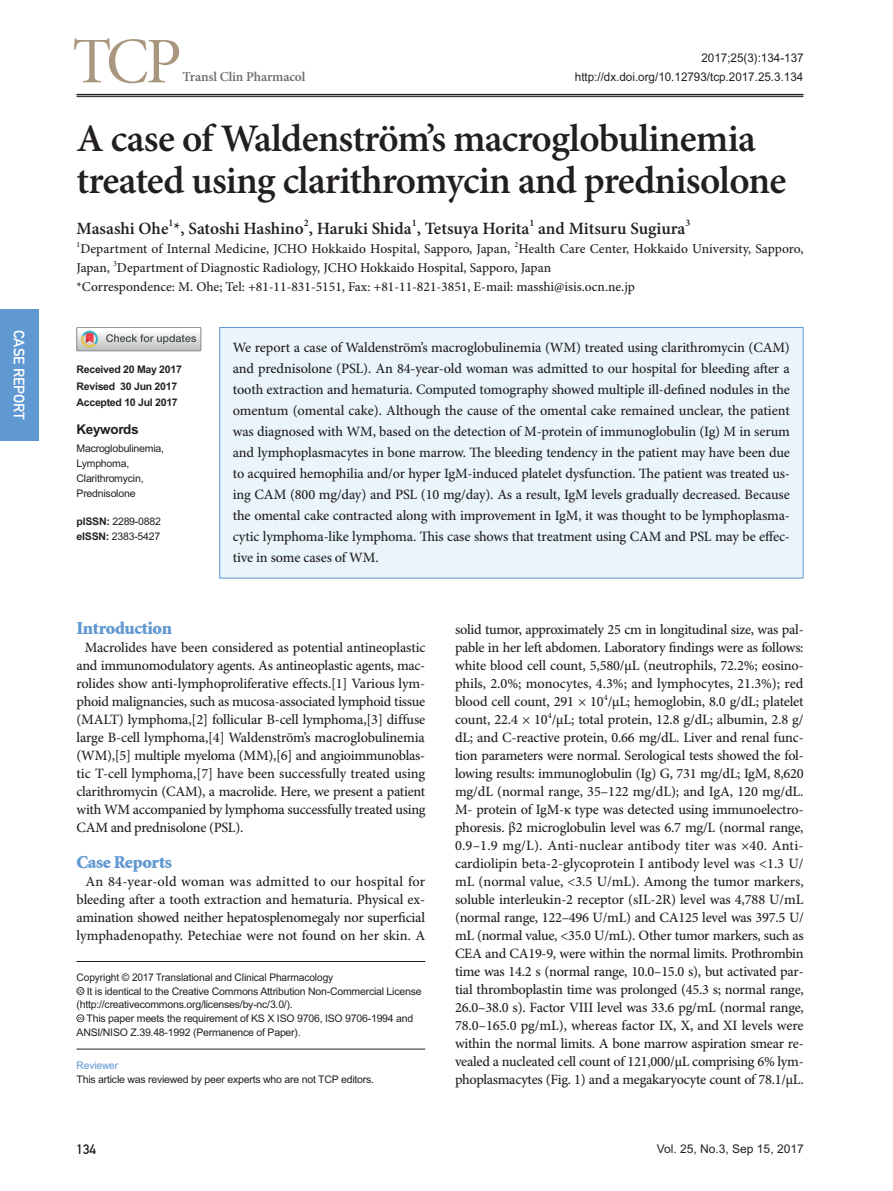
<style>
.page{position:relative;width:893px;height:1191px;background:#fff}
.page>*{position:absolute;margin:0;border:0;box-sizing:border-box;transform-origin:0 0}
.t1{font:65.25px "Minion Pro Subh";color:#a9967f}
.t2{font:600 39px/42px "Minion Pro";letter-spacing:-.02em;color:#231f20}
.t3{font:900 18px "Minion";letter-spacing:-.02em;color:#6098d1}
.Body_Text_2{font:600 17.25px "Minion Pro";color:#231f20}
.t4{font:15px "DIN 1451 Mittelschrift Regular";letter-spacing:-.01em;color:#fff}
.t5{font:500 14.25px/18px "Minion Pro";letter-spacing:-.015em;color:#231f20;text-align:justify}
.t6{font:500 13.5px "Minion Pro";color:#231f20}
.t7{font:600 13.5px "Minion Pro";letter-spacing:-.01em;color:#6c6d70}
.t8{font:700 13.5px "Arial MT Std";letter-spacing:-.025em;color:#231f20}
.t9{font:13.5px "DIN 1451 Mittelschrift Regular";color:#231f20}
.t10{font:12px "Arial MT Std";color:#231f20}
.t11{font:10.5px/13.5px "Arial MT Std";letter-spacing:-.02em;color:#231f20}
.t12{font:700 10.5px "Arial MT Std";letter-spacing:-.025em;color:#231f20}
.t13{font:10.5px "Arial MT Std";letter-spacing:-.01em;color:#6098d1}
.Body_Text_2-2{font:600 10.05px "Minion Pro";color:#231f20}
.t14{font:500 8.25px "Minion Pro";color:#231f20}
.t15{font:500 7.8px "Minion Pro";color:#231f20}
.s1{font-weight:700}
</style>
<div class="page">
<hr style="left:77px;top:94px;width:726px;height:1px;background:#231f20">
<hr style="left:77px;top:96px;width:726px;height:1px;background:#231f20">
<div style="left:220px;top:327px;width:583px;height:251px;background:#eaf5fb"></div>
<div style="left:219px;top:327px;width:584px;height:251px;border:1px solid #6098d1"></div>
<div style="left:0;top:309px;width:38px;height:132px;background:#6098d1"></div>
<hr style="left:77px;top:961px;width:348px;height:1px;background:#231f20">
<div style="left:77px;top:987px;width:7px;height:8px;border:1px solid #3e3e3f;border-radius:50%"></div>
<div style="left:77px;top:1014px;width:7px;height:8px;border:1px solid #3e3e3f;border-radius:50%"></div>
<hr style="left:77px;top:1048px;width:348px;height:1px;background:#231f20">
<svg style="left:77px;top:327px;width:124px;height:24px"></svg>
<p class="t4" style="left:28px;top:330px;width:90px;rotate:90deg">CASE REPORT</p>
<h1 class="t1" style="left:72px;top:22px;width:111px">TCP</h1>
<p class="t7" style="left:183px;top:68px;width:124px">Transl Clin Pharmacol</p>
<p class="t10" style="left:701px;top:51px;width:104px">2017;25(3):134-137</p>
<p class="t10" style="left:575px;top:70px;width:230px">http://dx.doi.org/10.12793/tcp.2017.25.3.134</p>
<p class="t2" style="left:77px;top:117px;width:711px">A case of Waldenström’s macroglobulinemia treated using clarithromycin and prednisolone</p>
<p class="Body_Text_2" style="left:77px;top:216px;width:454px">Masashi Ohe *, Satoshi Hashino , Haruki Shida , Tetsuya Horita</p>
<p class="Body_Text_2-2" style="left:168px;top:216px;width:6px">1</p>
<p class="Body_Text_2-2" style="left:304px;top:216px;width:6px">2</p>
<p class="Body_Text_2-2" style="left:412px;top:216px;width:6px">1</p>
<p class="Body_Text_2-2" style="left:529px;top:216px;width:6px">1</p>
<p class="Body_Text_2" style="left:538px;top:216px;width:149px">and Mitsuru Sugiura</p>
<p class="Body_Text_2-2" style="left:685px;top:216px;width:6px">3</p>
<p class="t15" style="left:77px;top:240px;width:5px">1</p>
<p class="t6" style="left:80px;top:241px;width:431px">Department of Internal Medicine, JCHO Hokkaido Hospital, Sapporo, Japan,</p>
<p class="t15" style="left:515px;top:240px;width:5px">2</p>
<p class="t6" style="left:518px;top:241px;width:287px">Health Care Center, Hokkaido University, Sapporo,</p>
<p class="t6" style="left:77px;top:260px;width:35px">Japan,</p>
<p class="t15" style="left:113px;top:259px;width:5px">3</p>
<p class="t6" style="left:117px;top:260px;width:436px">Department of Diagnostic Radiology, JCHO Hokkaido Hospital, Sapporo, Japan</p>
<p class="t6" style="left:77px;top:278px;width:560px">*Correspondence: M. Ohe; Tel: +81-11-831-5151, Fax: +81-11-821-3851, E-mail: masshi@isis.ocn.ne.jp</p>
<p class="t12" style="left:77px;top:363px;width:107px">Received 20 May 2017</p>
<p class="t12" style="left:77px;top:380px;width:102px">Revised 30 Jun 2017</p>
<p class="t12" style="left:77px;top:396px;width:103px">Accepted 10 Jul 2017</p>
<p class="t8" style="left:77px;top:421px;width:64px">Keywords</p>
<p class="t11" style="left:77px;top:442px;width:89px">Macroglobulinemia,</p>
<p class="t11" style="left:77px;top:457px;width:54px">Lymphoma,</p>
<p class="t11" style="left:77px;top:472px;width:69px">Clarithromycin,</p>
<p class="t11" style="left:77px;top:487px;width:60px">Prednisolone</p>
<p class="t11" style="left:77px;top:514px;width:86px"><span class="s1">pISSN:</span> 2289-0882</p>
<p class="t11" style="left:77px;top:529px;width:85px"><span class="s1">eISSN:</span> 2383-5427</p>
<p class="t5" style="left:233px;top:338px;width:559px;line-height:21px">We report a case of Waldenström’s macroglobulinemia (WM) treated using clarithromycin (CAM) and prednisolone (PSL). An 84-year-old woman was admitted to our hospital for bleeding after a tooth extraction and hematuria. Computed tomography showed multiple ill-defined nodules in the omentum (omental cake). Although the cause of the omental cake remained unclear, the patient was diagnosed with WM, based on the detection of M-protein of immunoglobulin (Ig) M in serum and lymphoplasmacytes in bone marrow. The bleeding tendency in the patient may have been due to acquired hemophilia and/or hyper IgM-induced platelet dysfunction. The patient was treated us&shy;ing CAM (800 mg/day) and PSL (10 mg/day). As a result, IgM levels gradually decreased. Because the omental cake contracted along with improvement in IgM, it was thought to be lymphoplasma&shy;cytic lymphoma-like lymphoma. This case shows that treatment using CAM and PSL may be effec&shy;tive in some cases of WM.</p>
<p class="t3" style="left:77px;top:618px;width:97px">Introduction</p>
<p class="t5" style="left:77px;top:639px;width:350px;text-indent:8px">Macrolides have been considered as potential antineoplastic and immunomodulatory agents. As antineoplastic agents, mac&shy;rolides show anti-lymphoproliferative effects.[1] Various lym&shy;phoid malignancies, such as mucosa-associated lymphoid tissue (MALT) lymphoma,[2] follicular B-cell lymphoma,[3] diffuse large B-cell lymphoma,[4] Waldenström’s macroglobulinemia (WM),[5] multiple myeloma (MM),[6] and angioimmunoblas&shy;tic T-cell lymphoma,[7] have been successfully treated using clarithromycin (CAM), a macrolide. Here, we present a patient with WM accompanied by lymphoma successfully treated using CAM and prednisolone (PSL).</p>
<p class="t3" style="left:77px;top:852px;width:97px">Case Reports</p>
<p class="t5" style="left:77px;top:873px;width:350px;text-indent:9px">An 84-year-old woman was admitted to our hospital for bleeding after a tooth extraction and hematuria. Physical ex&shy;amination showed neither hepatosplenomegaly nor superficial lymphadenopathy. Petechiae were not found on her skin. A</p>
<p class="t11" style="left:77px;top:971px;width:258px">Copyright © 2017 Translational and Clinical Pharmacology</p>
<p class="t11" style="left:77px;top:984px;width:347px;text-indent:10px">It is identical to the Creative Commons Attribution Non-Commercial License (http://creativecommons.org/licenses/by-nc/3.0/).</p>
<p class="t11" style="left:77px;top:1011px;width:338px;text-indent:10px">This paper meets the requirement of KS X ISO 9706, ISO 9706-1994 and<br>ANSI/NISO Z.39.48-1992 (Permanence of Paper).</p>
<p class="t13" style="left:77px;top:1059px;width:43px">Reviewer</p>
<p class="t11" style="left:77px;top:1072px;width:299px">This article was reviewed by peer experts who are not TCP editors.</p>
<p class="t9" style="left:77px;top:1141px;width:21px">134</p>
<p class="t5" style="left:455px;top:621px;width:350px">solid tumor, approximately 25 cm in longitudinal size, was pal&shy;pable in her left abdomen. Laboratory findings were as follows: white blood cell count, 5,580/μL (neutrophils, 72.2%; eosino&shy;phils, 2.0%; monocytes, 4.3%; and lymphocytes, 21.3%); red blood cell count, 291 × 10 /μL; hemoglobin, 8.0 g/dL; platelet</p>
<p class="t14" style="left:604px;top:692px;width:6px">4</p>
<p class="t5" style="left:455px;top:711px;width:350px">count, 22.4 × 10 /μL; total protein, 12.8 g/dL; albumin, 2.8 g/</p>
<p class="t14" style="left:548px;top:710px;width:6px">4</p>
<p class="t5" style="left:455px;top:729px;width:350px">dL; and C-reactive protein, 0.66 mg/dL. Liver and renal func&shy;tion parameters were normal. Serological tests showed the fol&shy;lowing results: immunoglobulin (Ig) G, 731 mg/dL; IgM, 8,620 mg/dL (normal range, 35–122 mg/dL); and IgA, 120 mg/dL.<br>M- protein of IgM-κ type was detected using immunoelectro&shy;phoresis. β2 microglobulin level was 6.7 mg/L (normal range, 0.9–1.9 mg/L). Anti-nuclear antibody titer was ×40. Anti&shy;cardiolipin beta-2-glycoprotein I antibody level was &lt;1.3 U/ mL (normal value, &lt;3.5 U/mL). Among the tumor markers, soluble interleukin-2 receptor (sIL-2R) level was 4,788 U/mL (normal range, 122–496 U/mL) and CA125 level was 397.5 U/ mL (normal value, &lt;35.0 U/mL). Other tumor markers, such as CEA and CA19-9, were within the normal limits. Prothrombin time was 14.2 s (normal range, 10.0–15.0 s), but activated par&shy;tial thromboplastin time was prolonged (45.3 s; normal range, 26.0–38.0 s). Factor VIII level was 33.6 pg/mL (normal range, 78.0–165.0 pg/mL), whereas factor IX, X, and XI levels were within the normal limits. A bone marrow aspiration smear re&shy;vealed a nucleated cell count of 121,000/μL comprising 6% lym&shy;phoplasmacytes (Fig. 1) and a megakaryocyte count of 78.1/μL.</p>
<p class="t10" style="left:657px;top:1141px;width:148px">Vol. 25, No.3, Sep 15, 2017</p>
</div>
